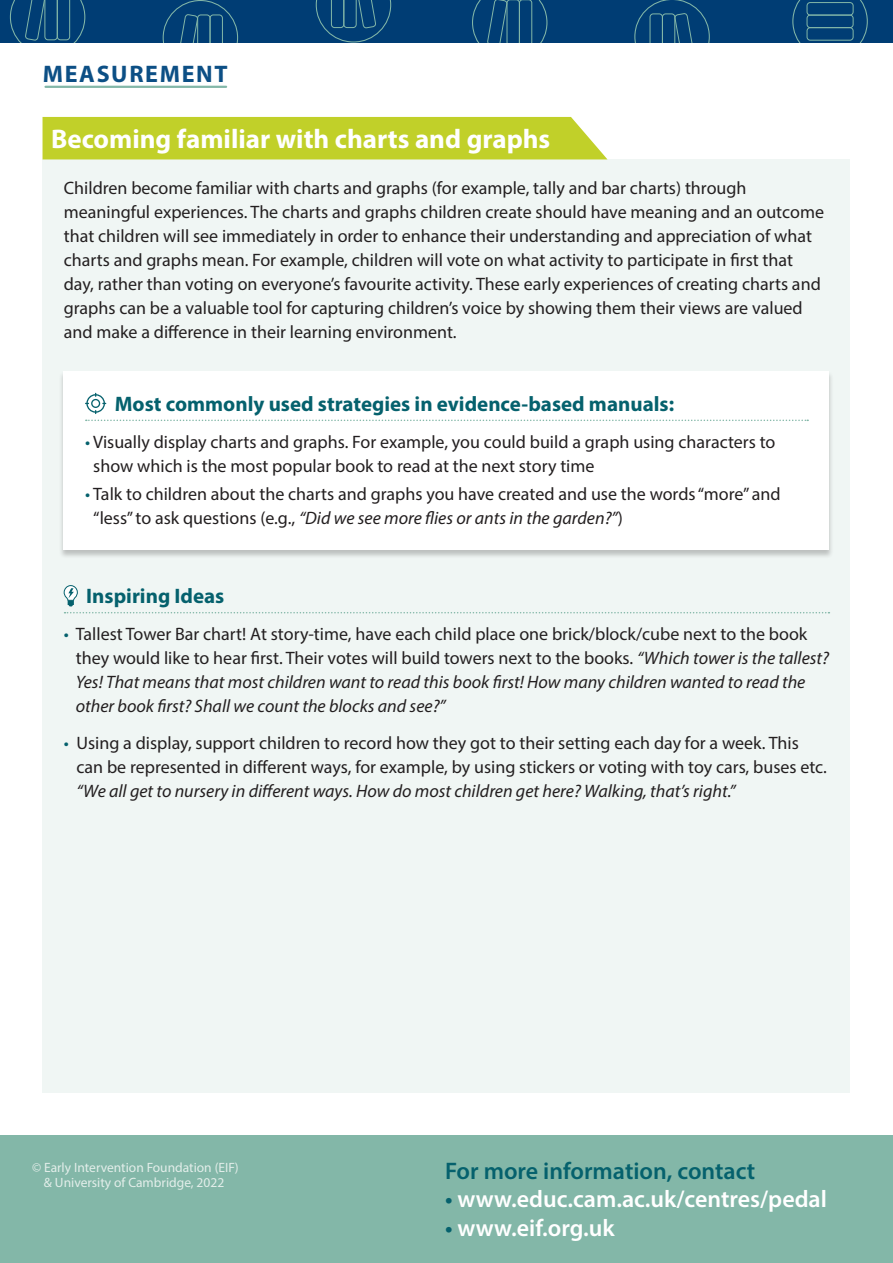
<style>
.page{position:relative;width:893px;height:1263px;background:#fff}
.page>*{position:absolute;margin:0;border:0;box-sizing:border-box;transform-origin:0 0}
.t1{font:700 27px "Myriad Pro";color:#fff}
.t2{font:600 24px "Myriad Pro";color:#fff}
.t3{font:600 24px "Myriad Pro";color:#05616d}
.t4{font:700 24px "Myriad Pro";letter-spacing:.07em;color:#0c4f85}
.t5{font:700 21px "Myriad Pro";color:#05616d}
.t6{font:18px/24px "Myriad Pro";color:#231f20}
.t7{font:italic 18px/24px "Myriad Pro";color:#231f20}
.t8{font:13.5px/15.8px "Myriad Pro";color:#e3eeea;text-align:center}
.s1{color:#05616d}
.s2{font-style:italic}
.s3{font-style:normal;color:#05616d}
.s4{font-style:normal}
</style>
<div class="page">
<div style="left:0;top:0;width:893px;height:43px;background:#003d74"></div>
<svg style="left:792px;top:0;width:76px;height:43px"></svg>
<div style="left:807px;top:2px;width:47px;height:14px;border:1px solid #83b7a8;border-radius:3px"></div>
<div style="left:807px;top:15px;width:47px;height:13px;border:1px solid #83b7a8;border-radius:3px"></div>
<div style="left:807px;top:27px;width:47px;height:14px;border:1px solid #83b7a8;border-radius:3px"></div>
<svg style="left:472px;top:0;width:75px;height:43px"></svg>
<svg style="left:316px;top:0;width:75px;height:43px"></svg>
<svg style="left:634px;top:0;width:76px;height:43px"></svg>
<svg style="left:10px;top:0;width:75px;height:43px"></svg>
<svg style="left:163px;top:0;width:75px;height:43px"></svg>
<div style="left:0;top:1135px;width:893px;height:128px;background:#83b7a8"></div>
<hr style="left:46px;top:86px;width:180px;height:2px;background:#83b7a8">
<div style="left:43px;top:159px;width:807px;height:934px;background:#f0f6f4"></div>
<svg style="left:65px;top:612px;width:764px;height:1px"></svg>
<div style="left:59px;top:371px;width:775px;height:187px;background:#231f20;opacity:.25"></div>
<div style="left:64px;top:372px;width:765px;height:178px;background:#fff"></div>
<svg style="left:86px;top:420px;width:722px;height:1px"></svg>
<svg style="left:85px;top:393px;width:21px;height:21px"></svg>
<svg style="left:63px;top:585px;width:15px;height:21px"></svg>
<div style="left:43px;top:117px;width:564px;height:42px;background:#c1d029"></div>
<p class="t4" style="left:43px;top:58px;width:186px">MEASUREMENT</p>
<p class="t1" style="left:51px;top:121px;width:501px">Becoming familiar with charts and graphs</p>
<p class="t6" style="left:64px;top:176px;width:762px">Children become familiar with charts and graphs (for example, tally and bar charts) through meaningful experiences. The charts and graphs children create should have meaning and an outcome that children will see immediately in order to enhance their understanding and appreciation of what charts and graphs mean. For example, children will vote on what activity to participate in first that day, rather than voting on everyone’s favourite activity. These early experiences of creating charts and graphs can be a valuable tool for capturing children’s voice by showing them their views are valued and make a difference in their learning environment.</p>
<p class="t5" style="left:115px;top:390px;width:561px">Most commonly used strategies in evidence-based manuals:</p>
<p class="t6" style="left:93px;top:429px;width:684px;text-indent:-8px"><span class="s1">•</span> Visually display charts and graphs. For example, you could build a graph using characters to show which is the most popular book to read at the next story time</p>
<p class="t6" style="left:93px;top:482px;width:689px;text-indent:-8px"><span class="s1">•</span> Talk to children about the charts and graphs you have created and use the words “more” and “less” to ask questions (e.g., <span class="s2">“Did we see more flies or ants in the garden?”</span>)</p>
<p class="t5" style="left:86px;top:583px;width:140px">Inspiring Ideas</p>
<p class="t7" style="left:76px;top:622px;width:755px;text-indent:-12px"><span class="s3">•</span> <span class="s4">Tallest Tower Bar chart! At story-time, have each child place one brick/block/cube next to the book they would like to hear first. Their votes will build towers next to the books.</span> “Which tower is the tallest?<br>Yes! That means that most children want to read this book first! How many children wanted to read the other book first? Shall we count the blocks and see?”</p>
<p class="t6" style="left:76px;top:731px;width:752px;text-indent:-13px"><span class="s1">•</span> Using a display, support children to record how they got to their setting each day for a week. This can be represented in different ways, for example, by using stickers or voting with toy cars, buses etc. <span class="s2">“We all get to nursery in different ways. How do most children get here? Walking, that’s right.”</span></p>
<p class="t8" style="left:32px;top:1159px;width:208px">© Early Intervention Foundation (EIF) &amp; University of Cambridge, 2022</p>
<p class="t3" style="left:445px;top:1155px;width:312px">For more information, contact</p>
<p class="t2" style="left:445px;top:1184px;width:383px"><span class="s1">•</span> www.educ.cam.ac.uk/centres/pedal</p>
<p class="t2" style="left:445px;top:1212px;width:171px"><span class="s1">•</span> www.eif.org.uk</p>
</div>
